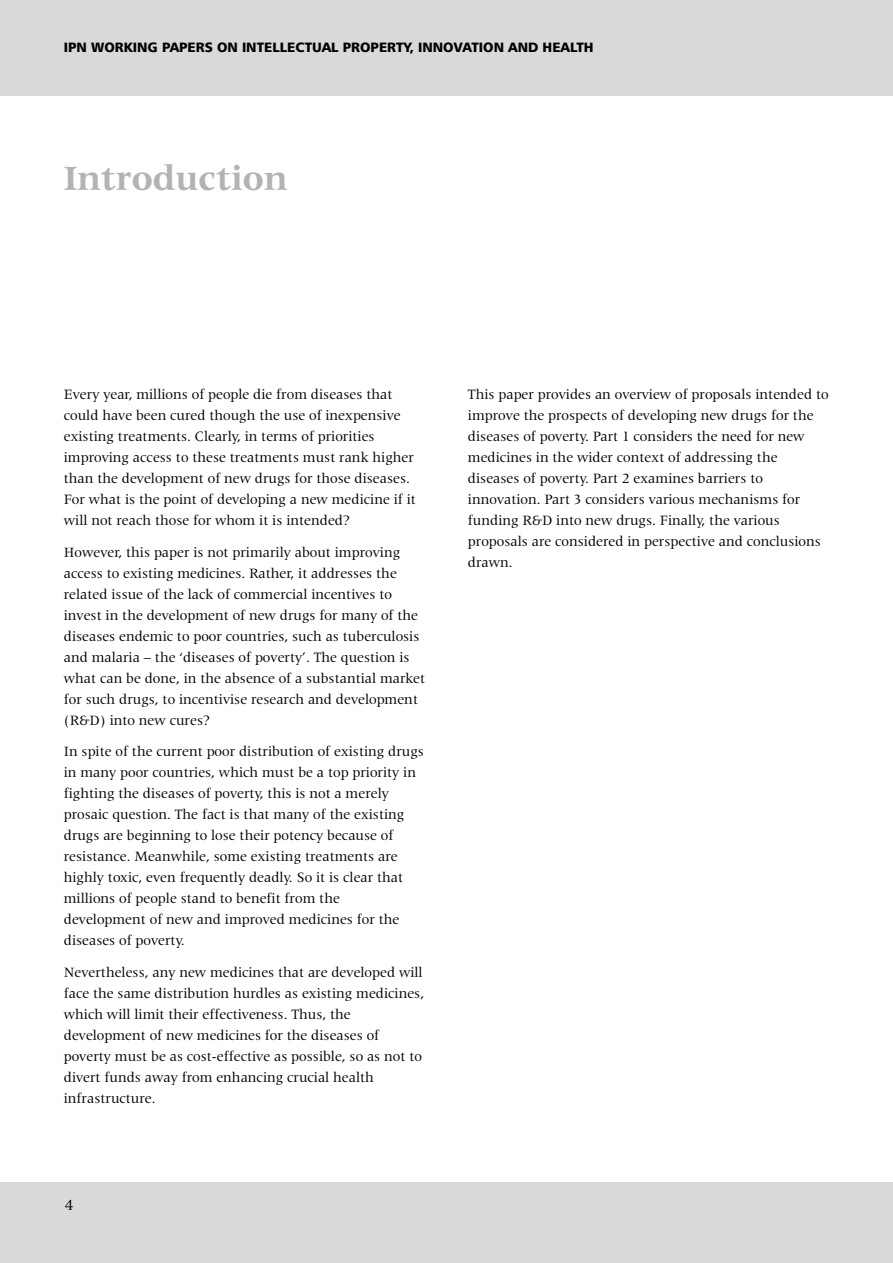
<style>
.page{position:relative;width:893px;height:1263px;background:#fff}
.page>*{position:absolute;margin:0;border:0;box-sizing:border-box;transform-origin:0 0}
.t1{font:700 36px "Latin 725 BT";color:#b3b3b3}
.t2{font:15.75px "Latin 725 BT";color:#000}
.t3{font:14.7px/21px "Latin 725 BT";color:#000}
.t4{font:13.5px "Humanist 777 BT Black B";color:#000}
</style>
<div class="page">
<div style="left:0;top:1182px;width:892px;height:81px;background:#d9d9d9"></div>
<div style="left:0;top:0;width:892px;height:96px;background:#d9d9d9"></div>
<p class="t4" style="left:64px;top:43px;width:531px">IPN WORKING PAPERS ON INTELLECTUAL PROPERTY, INNOVATION AND HEALTH</p>
<h1 class="t1" style="left:64px;top:165px;width:225px">Introduction</h1>
<p class="t3" style="left:64px;top:385px;width:353px">Every year, millions of people die from diseases that could have been cured though the use of inexpensive existing treatments. Clearly, in terms of priorities improving access to these treatments must rank higher than the development of new drugs for those diseases.<br>For what is the point of developing a new medicine if it will not reach those for whom it is intended?</p>
<p class="t3" style="left:64px;top:543px;width:363px">However, this paper is not primarily about improving access to existing medicines. Rather, it addresses the related issue of the lack of commercial incentives to invest in the development of new drugs for many of the diseases endemic to poor countries, such as tuberculosis and malaria – the ‘diseases of poverty’. The question is what can be done, in the absence of a substantial market for such drugs, to incentivise research and development (R&amp;D) into new cures?</p>
<p class="t3" style="left:64px;top:742px;width:362px">In spite of the current poor distribution of existing drugs in many poor countries, which must be a top priority in fighting the diseases of poverty, this is not a merely prosaic question. The fact is that many of the existing drugs are beginning to lose their potency because of resistance. Meanwhile, some existing treatments are highly toxic, even frequently deadly. So it is clear that millions of people stand to benefit from the development of new and improved medicines for the diseases of poverty.</p>
<p class="t3" style="left:64px;top:963px;width:362px">Nevertheless, any new medicines that are developed will face the same distribution hurdles as existing medicines, which will limit their effectiveness. Thus, the development of new medicines for the diseases of poverty must be as cost-effective as possible, so as not to divert funds away from enhancing crucial health infrastructure.</p>
<p class="t2" style="left:65px;top:1199px;width:10px">4</p>
<p class="t3" style="left:468px;top:385px;width:362px">This paper provides an overview of proposals intended to improve the prospects of developing new drugs for the diseases of poverty. Part 1 considers the need for new medicines in the wider context of addressing the diseases of poverty. Part 2 examines barriers to innovation. Part 3 considers various mechanisms for funding R&amp;D into new drugs. Finally, the various proposals are considered in perspective and conclusions drawn.</p>
</div>
